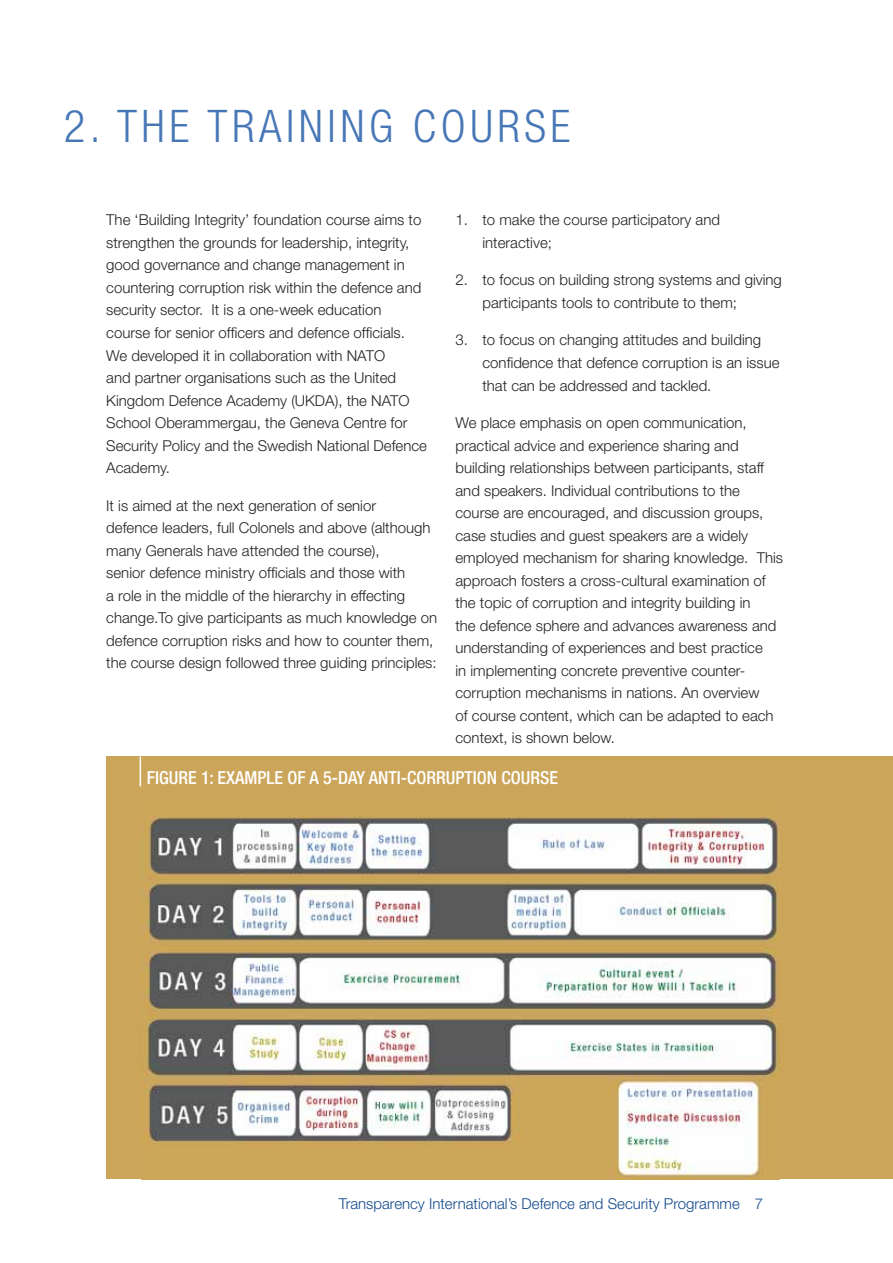
<style>
.page{position:relative;width:893px;height:1263px;background:#fff}
.page>*{position:absolute;margin:0;border:0;box-sizing:border-box;transform-origin:0 0}
.t1{font:300 condensed 45px "Helvetica Neue";letter-spacing:.1em;color:#4777b6}
.t2{font:500 condensed 18px "Helvetica Neue";color:#fff}
.t3{font:300 15px/22.5px "Helvetica Neue";color:#222}
.t4{font:300 15px "Helvetica Neue";color:#144a8c}
</style>
<div class="page">
<div style="left:106px;top:757px;width:787px;height:422px;background:#cba55a"></div>
<img style="left:142px;top:816px;width:638px;height:363px">
<hr style="left:140px;top:756px;width:1px;height:30px;background:#fff">
<p class="t1" style="left:64px;top:100px;width:191px">2. THE TRAININ</p>
<p class="t1" style="left:369px;top:100px;width:153px">G COURSE</p>
<p class="t3" style="left:106px;top:209px;width:322px">The ‘Building Integrity’ foundation course aims to strengthen the grounds for leadership, integrity, good governance and change management in countering corruption risk within the defence and security sector. It is a one-week education course for senior officers and defence officials.<br>We developed it in collaboration with NATO<br>and partner organisations such as the United Kingdom Defence Academy (UKDA), the NATO School Oberammergau, the Geneva Centre for Security Policy and the Swedish National Defence Academy.</p>
<p class="t3" style="left:106px;top:494px;width:332px">It is aimed at the next generation of senior<br>defence leaders, full Colonels and above (although many Generals have attended the course),<br>senior defence ministry officials and those with<br>a role in the middle of the hierarchy in effecting change.To give participants as much knowledge on defence corruption risks and how to counter them, the course design followed three guiding principles:</p>
<p class="t3" style="left:482px;top:209px;width:239px;text-indent:-27px">1. to make the course participatory and interactive;</p>
<p class="t3" style="left:482px;top:269px;width:301px;text-indent:-27px">2. to focus on building strong systems and giving participants tools to contribute to them;</p>
<p class="t3" style="left:482px;top:329px;width:299px;text-indent:-27px">3. to focus on changing attitudes and building confidence that defence corruption is an issue that can be addressed and tackled.</p>
<p class="t3" style="left:455px;top:411px;width:329px">We place emphasis on open communication, practical advice and experience sharing and building relationships between participants, staff and speakers. Individual contributions to the course are encouraged, and discussion groups, case studies and guest speakers are a widely employed mechanism for sharing knowledge. This approach fosters a cross-cultural examination of the topic of corruption and integrity building in<br>the defence sphere and advances awareness and understanding of experiences and best practice<br>in implementing concrete preventive counter&shy;corruption mechanisms in nations. An overview<br>of course content, which can be adapted to each context, is shown below.</p>
<p class="t2" style="left:147px;top:767px;width:411px">FIGURE 1: EXAMPLE OF A 5-DAY ANTI-CORRUPTION COURSE</p>
<p class="t4" style="left:339px;top:1194px;width:426px">Transparency International’s Defence and Security Programme 7</p>
</div>
